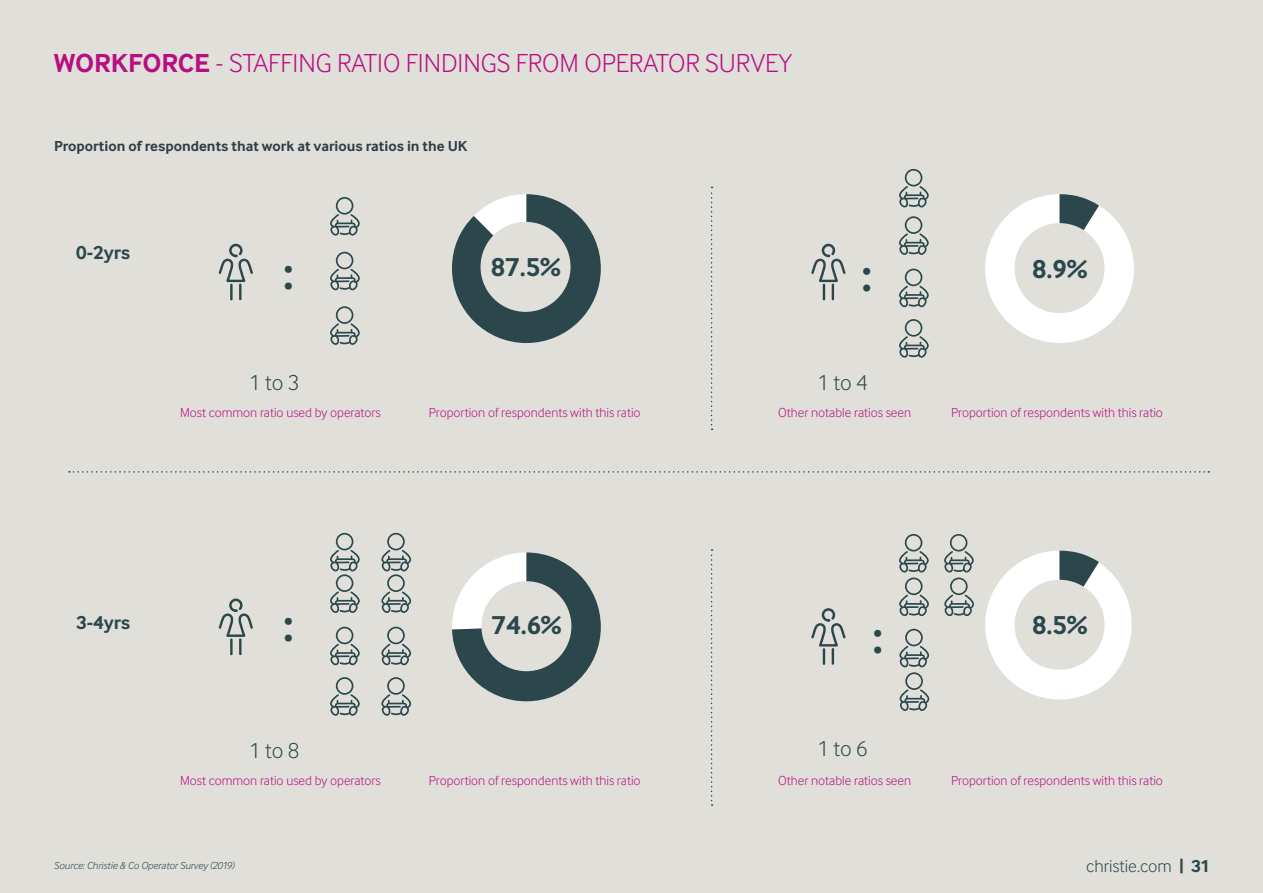
<style>
.page{position:relative;width:1263px;height:893px;background:#e0dfda}
.page>*{position:absolute;margin:0;border:0;box-sizing:border-box;transform-origin:0 0}
.t1{font:700 48px "Inter Face";color:#2b474c}
.t2{font:300 27px "Inter Face";color:#b80e80}
.t3{font:700 27px "Inter Face";color:#2b474c}
.t4{font:300 22.5px "Inter Face";letter-spacing:-.01em;color:#2b474c}
.t5{font:700 19.5px "Inter Face";color:#2b474c}
.t6{font:300 18px "Inter Face";color:#2b474c}
.t7{font:700 15px "Inter Face";color:#303e47}
.t8{font:300 13.5px "Inter Face";color:#b80e80}
.t9{font:italic 300 10.5px "Inter Face";color:#2b474c}
.s1{font-weight:700}
</style>
<div class="page">
<svg style="left:711px;top:187px;width:1px;height:243px"></svg>
<svg style="left:452px;top:194px;width:149px;height:149px"></svg>
<div style="left:480px;top:222px;width:90px;height:90px;background:#e0dfda;border-radius:50%"></div>
<svg style="left:219px;top:244px;width:34px;height:56px"></svg>
<svg style="left:330px;top:197px;width:30px;height:39px"></svg>
<svg style="left:330px;top:252px;width:30px;height:38px"></svg>
<svg style="left:330px;top:306px;width:30px;height:39px"></svg>
<svg style="left:811px;top:244px;width:35px;height:56px"></svg>
<svg style="left:899px;top:169px;width:30px;height:38px"></svg>
<svg style="left:899px;top:216px;width:30px;height:39px"></svg>
<svg style="left:899px;top:269px;width:30px;height:38px"></svg>
<svg style="left:899px;top:319px;width:30px;height:39px"></svg>
<svg style="left:985px;top:194px;width:149px;height:149px"></svg>
<div style="left:1014px;top:223px;width:90px;height:90px;background:#e0dfda;border-radius:50%"></div>
<svg style="left:711px;top:549px;width:1px;height:257px"></svg>
<svg style="left:219px;top:598px;width:34px;height:57px"></svg>
<svg style="left:811px;top:608px;width:35px;height:57px"></svg>
<svg style="left:330px;top:533px;width:30px;height:80px"></svg>
<svg style="left:330px;top:627px;width:30px;height:38px"></svg>
<svg style="left:330px;top:677px;width:30px;height:39px"></svg>
<svg style="left:381px;top:533px;width:30px;height:80px"></svg>
<svg style="left:381px;top:627px;width:30px;height:38px"></svg>
<svg style="left:381px;top:677px;width:30px;height:39px"></svg>
<svg style="left:452px;top:552px;width:149px;height:149px"></svg>
<div style="left:481px;top:581px;width:90px;height:90px;background:#e0dfda;border-radius:50%"></div>
<svg style="left:899px;top:534px;width:30px;height:82px"></svg>
<svg style="left:899px;top:629px;width:30px;height:82px"></svg>
<svg style="left:944px;top:534px;width:188px;height:166px"></svg>
<div style="left:1014px;top:580px;width:90px;height:90px;background:#e0dfda;border-radius:50%"></div>
<svg style="left:69px;top:471px;width:1140px;height:2px"></svg>
<h2 class="t2" style="left:54px;top:48px;width:740px"><span class="s1">WORKFORCE</span> - STAFFING RATIO FINDINGS FROM OPERATOR SURVEY</h2>
<p class="t7" style="left:54px;top:138px;width:415px">Proportion of respondents that work at various ratios in the UK</p>
<h3 class="t5" style="left:76px;top:241px;width:56px">0-2yrs</h3>
<h2 class="t3" style="left:491px;top:252px;width:71px">87.5%</h2>
<h1 class="t1" style="left:283px;top:245px;width:12px">:</h1>
<h1 class="t1" style="left:861px;top:247px;width:12px">:</h1>
<h2 class="t3" style="left:1032px;top:253px;width:57px">8.9%</h2>
<h3 class="t4" style="left:249px;top:370px;width:52px">1 to 3</h3>
<h3 class="t4" style="left:817px;top:370px;width:52px">1 to 4</h3>
<p class="t8" style="left:180px;top:405px;width:202px">Most common ratio used by operators</p>
<p class="t8" style="left:429px;top:405px;width:213px">Proportion of respondents with this ratio</p>
<p class="t8" style="left:778px;top:405px;width:134px">Other notable ratios seen</p>
<p class="t8" style="left:951px;top:405px;width:213px">Proportion of respondents with this ratio</p>
<h3 class="t5" style="left:76px;top:611px;width:56px">3-4yrs</h3>
<h1 class="t1" style="left:283px;top:597px;width:12px">:</h1>
<h2 class="t3" style="left:491px;top:609px;width:71px">74.6%</h2>
<h1 class="t1" style="left:872px;top:610px;width:12px">:</h1>
<h3 class="t4" style="left:249px;top:737px;width:52px">1 to 8</h3>
<h3 class="t4" style="left:817px;top:736px;width:52px">1 to 6</h3>
<h2 class="t3" style="left:1032px;top:610px;width:57px">8.5%</h2>
<p class="t8" style="left:180px;top:773px;width:202px">Most common ratio used by operators</p>
<p class="t8" style="left:429px;top:773px;width:213px">Proportion of respondents with this ratio</p>
<p class="t8" style="left:778px;top:773px;width:134px">Other notable ratios seen</p>
<p class="t8" style="left:951px;top:773px;width:213px">Proportion of respondents with this ratio</p>
<p class="t9" style="left:54px;top:860px;width:182px">Source: Christie &amp; Co Operator Survey (2019)</p>
<h3 class="t6" style="left:1086px;top:856px;width:124px">christie.com <span class="s1">| 31</span></h3>
</div>
